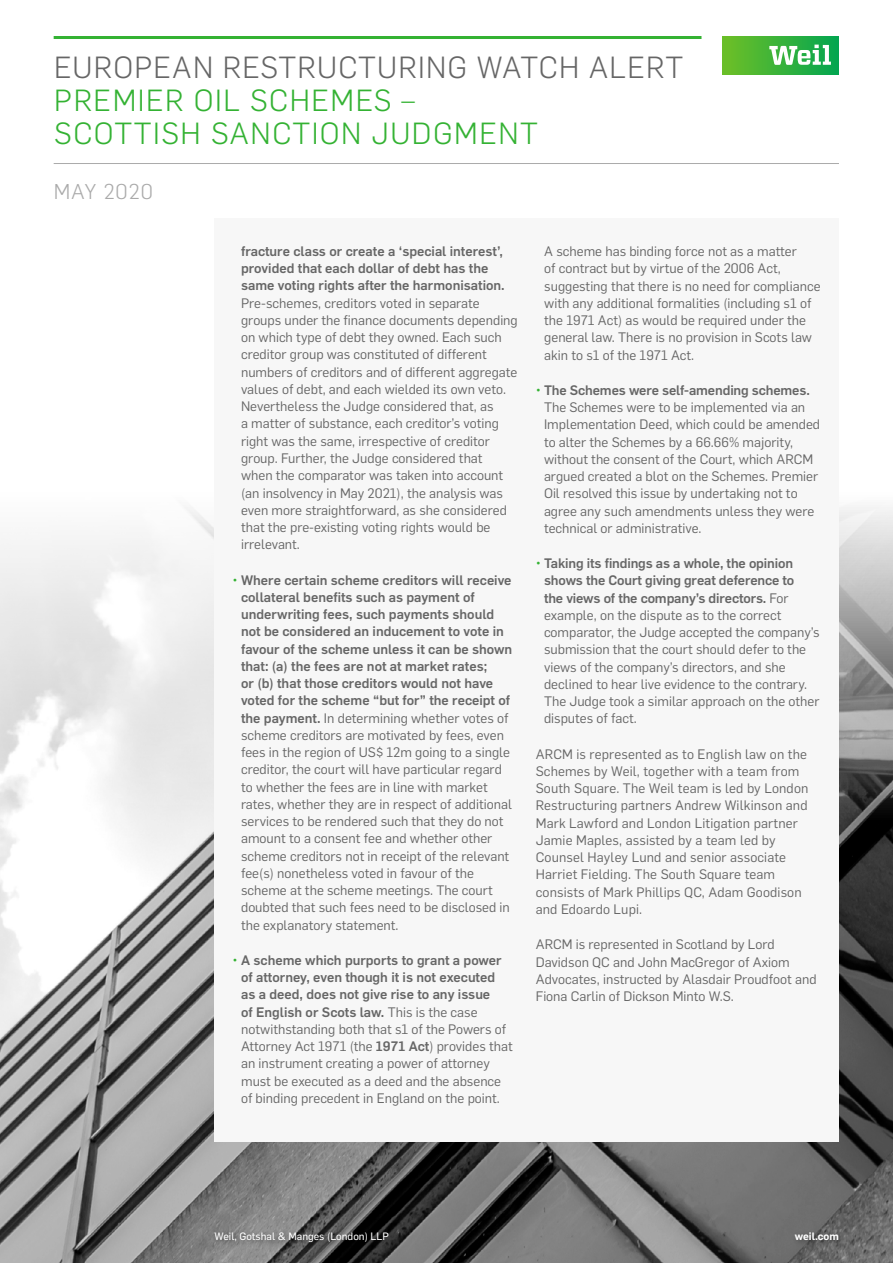
<style>
.page{position:relative;width:893px;height:1263px;background:#fff}
.page>*{position:absolute;margin:0;border:0;box-sizing:border-box;transform-origin:0 0}
.t1{font:300 30px/33px "Flama";letter-spacing:.05em;color:#34b233}
.t2{font:300 30px "Flama";letter-spacing:.04em;color:#666}
.t3{font:300 21px "Flama";letter-spacing:.05em;color:#aaa}
.t4{font:13.5px/17.2px "Flama";color:#666}
.t5{font:500 13.5px/17.2px "Flama";color:#666}
.t6{font:10.5px "Flama Basic";color:#fff}
.t7{font:600 10.5px "Flama";color:#fff}
.s1{color:#34b233}
.s2{font-weight:500}
</style>
<div class="page">
<img style="left:0;top:507px;width:893px;height:756px">
<div style="left:215px;top:218px;width:624px;height:924px;background:#f7f7f7"></div>
<div style="left:791px;top:1228px;width:55px;height:20px;background:#000;opacity:.2"></div>
<div style="left:722px;top:36px;width:117px;height:39px;background:linear-gradient(to right,#6ebf25,#03a652)"></div>
<svg style="left:769px;top:45px;width:62px;height:20px"></svg>
<hr style="left:54px;top:36px;width:647px;height:3px;background:#34b233">
<hr style="left:54px;top:163px;width:785px;height:1px;background:#aaa">
<div style="left:211px;top:1228px;width:186px;height:22px;background:#000;opacity:.2"></div>
<h1 class="t2" style="left:54px;top:47px;width:630px">EUROPEAN RESTRUCTURING WATCH ALERT</h1>
<h1 class="t1" style="left:54px;top:82px;width:485px">PREMIER OIL SCHEMES –<br>SCOTTISH SANCTION JUDGMENT</h1>
<h2 class="t3" style="left:54px;top:177px;width:101px">MAY 2020</h2>
<p class="t5" style="left:241px;top:241px;width:265px">fracture class or create a ‘special interest’, provided that each dollar of debt has the same voting rights after the harmonisation.</p>
<p class="t4" style="left:241px;top:293px;width:278px">Pre-schemes, creditors voted in separate groups under the finance documents depending on which type of debt they owned. Each such creditor group was constituted of different numbers of creditors and of different aggregate values of debt, and each wielded its own veto.<br>Nevertheless the Judge considered that, as<br>a matter of substance, each creditor’s voting right was the same, irrespective of creditor group. Further, the Judge considered that<br>when the comparator was taken into account (an insolvency in May 2021), the analysis was even more straightforward, as she considered that the pre-existing voting rights would be irrelevant.</p>
<p class="t4" style="left:241px;top:570px;width:273px;text-indent:-8px"><span class="s1">•</span> <span class="s2">Where certain scheme creditors will receive collateral benefits such as payment of underwriting fees, such payments should not be considered an inducement to vote in favour of the scheme unless it can be shown that: (a) the fees are not at market rates;<br>or (b) that those creditors would not have voted for the scheme “but for” the receipt of the payment.</span> In determining whether votes of scheme creditors are motivated by fees, even fees in the region of US$ 12m going to a single creditor, the court will have particular regard to whether the fees are in line with market rates, whether they are in respect of additional services to be rendered such that they do not amount to a consent fee and whether other scheme creditors not in receipt of the relevant fee(s) nonetheless voted in favour of the scheme at the scheme meetings. The court doubted that such fees need to be disclosed in the explanatory statement.</p>
<p class="t4" style="left:241px;top:951px;width:273px;text-indent:-8px"><span class="s1">•</span> <span class="s2">A scheme which purports to grant a power of attorney, even though it is not executed as a deed, does not give rise to any issue<br>of English or Scots law.</span> This is the case notwithstanding both that s1 of the Powers of Attorney Act 1971 (the <span class="s2">1971 Act</span>) provides that an instrument creating a power of attorney must be executed as a deed and the absence of binding precedent in England on the point.</p>
<p class="t4" style="left:544px;top:242px;width:278px">A scheme has binding force not as a matter<br>of contract but by virtue of the 2006 Act, suggesting that there is no need for compliance with any additional formalities (including s1 of the 1971 Act) as would be required under the general law. There is no provision in Scots law akin to s1 of the 1971 Act.</p>
<p class="t4" style="left:544px;top:381px;width:278px;text-indent:-8px"><span class="s1">•</span> <span class="s2">The Schemes were self-amending schemes.<br></span>The Schemes were to be implemented via an Implementation Deed, which could be amended to alter the Schemes by a 66.66% majority, without the consent of the Court, which ARCM argued created a blot on the Schemes. Premier Oil resolved this issue by undertaking not to agree any such amendments unless they were technical or administrative.</p>
<p class="t4" style="left:544px;top:554px;width:277px;text-indent:-8px"><span class="s1">•</span> <span class="s2">Taking its findings as a whole, the opinion shows the Court giving great deference to<br>the views of the company’s directors.</span> For example, on the dispute as to the correct comparator, the Judge accepted the company’s submission that the court should defer to the views of the company’s directors, and she declined to hear live evidence to the contrary.<br>The Judge took a similar approach on the other disputes of fact.</p>
<p class="t4" style="left:536px;top:744px;width:274px">ARCM is represented as to English law on the Schemes by Weil, together with a team from South Square. The Weil team is led by London Restructuring partners Andrew Wilkinson and Mark Lawford and London Litigation partner Jamie Maples, assisted by a team led by Counsel Hayley Lund and senior associate Harriet Fielding. The South Square team consists of Mark Phillips QC, Adam Goodison and Edoardo Lupi.</p>
<p class="t4" style="left:536px;top:935px;width:282px">ARCM is represented in Scotland by Lord Davidson QC and John MacGregor of Axiom Advocates, instructed by Alasdair Proudfoot and Fiona Carlin of Dickson Minto W.S.</p>
<p class="t6" style="left:215px;top:1229px;width:176px">Weil, Gotshal &amp; Manges (London) LLP</p>
<p class="t7" style="left:795px;top:1228px;width:46px">weil.com</p>
</div>
